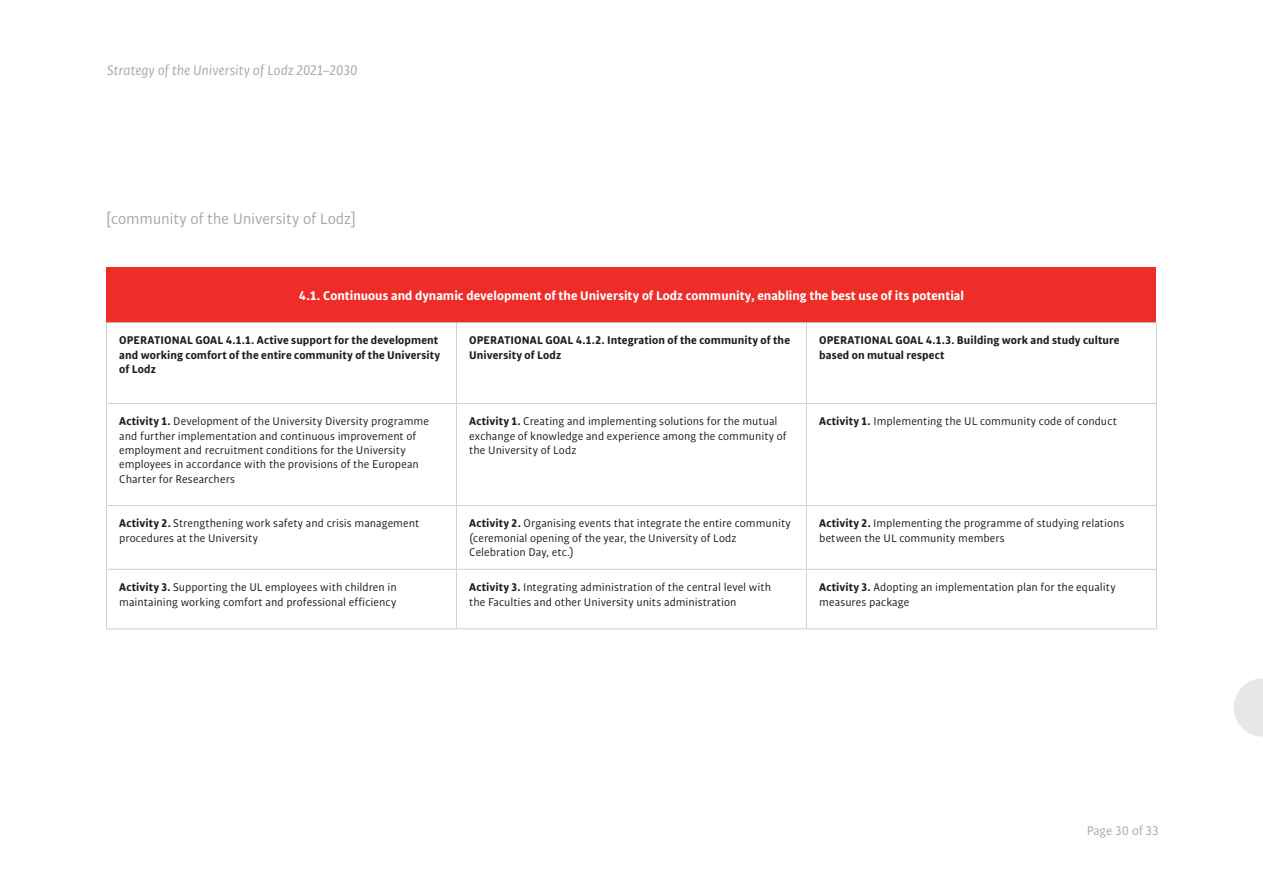
<style>
.page{position:relative;width:1263px;height:893px;background:#fff}
.page>*{position:absolute;margin:0;border:0;box-sizing:border-box;transform-origin:0 0}
.t1{font:16.5px "Bulo Rounded";letter-spacing:-.01em;color:#a8a9ad}
.t2{font:italic 15px "Bulo Rounded";letter-spacing:-.005em;color:#939598}
.t3{font:700 13.5px "Bulo Rounded";color:#fff}
.t4{font:13.5px "Bulo Rounded";color:#939598}
.t5{font:12px/14.4px "Bulo Rounded";letter-spacing:.005em;color:#231f20}
.t6{font:700 12px/14.4px "Bulo Rounded";letter-spacing:.005em;color:#231f20}
.s1{font-weight:700}
</style>
<div class="page">
<svg style="left:1234px;top:678px;width:29px;height:59px"></svg>
<div style="left:106px;top:267px;width:1050px;height:56px;background:#ee2d28"></div>
<hr style="left:106px;top:403px;width:350px;height:1px;background:#d1d2d4">
<hr style="left:456px;top:403px;width:350px;height:1px;background:#d1d2d4">
<hr style="left:806px;top:403px;width:351px;height:1px;background:#d1d2d4">
<hr style="left:106px;top:505px;width:350px;height:1px;background:#d1d2d4">
<hr style="left:456px;top:505px;width:350px;height:1px;background:#d1d2d4">
<hr style="left:806px;top:505px;width:351px;height:1px;background:#d1d2d4">
<hr style="left:456px;top:569px;width:350px;height:1px;background:#d1d2d4">
<hr style="left:806px;top:569px;width:351px;height:1px;background:#d1d2d4">
<hr style="left:106px;top:569px;width:350px;height:1px;background:#d1d2d4">
<hr style="left:106px;top:629px;width:350px;height:1px;background:#d1d2d4">
<hr style="left:806px;top:629px;width:351px;height:1px;background:#d1d2d4">
<hr style="left:106px;top:322px;width:350px;height:1px;background:#d1d2d4">
<hr style="left:106px;top:323px;width:1px;height:80px;background:#d1d2d4">
<hr style="left:106px;top:404px;width:1px;height:101px;background:#d1d2d4">
<hr style="left:106px;top:506px;width:1px;height:63px;background:#d1d2d4">
<hr style="left:106px;top:569px;width:1px;height:60px;background:#d1d2d4">
<hr style="left:456px;top:322px;width:350px;height:1px;background:#d1d2d4">
<hr style="left:456px;top:323px;width:1px;height:80px;background:#d1d2d4">
<hr style="left:456px;top:404px;width:1px;height:101px;background:#d1d2d4">
<hr style="left:456px;top:506px;width:1px;height:63px;background:#d1d2d4">
<hr style="left:456px;top:569px;width:1px;height:60px;background:#d1d2d4">
<hr style="left:456px;top:629px;width:350px;height:1px;background:#d1d2d4">
<hr style="left:806px;top:322px;width:351px;height:1px;background:#d1d2d4">
<hr style="left:806px;top:323px;width:1px;height:80px;background:#d1d2d4">
<hr style="left:1156px;top:323px;width:1px;height:80px;background:#d1d2d4">
<hr style="left:806px;top:404px;width:1px;height:101px;background:#d1d2d4">
<hr style="left:1156px;top:404px;width:1px;height:101px;background:#d1d2d4">
<hr style="left:806px;top:506px;width:1px;height:63px;background:#d1d2d4">
<hr style="left:1156px;top:506px;width:1px;height:63px;background:#d1d2d4">
<hr style="left:806px;top:569px;width:1px;height:60px;background:#d1d2d4">
<hr style="left:1156px;top:569px;width:1px;height:60px;background:#d1d2d4">
<p class="t2" style="left:107px;top:61px;width:252px">Strategy of the University of Lodz 2021–2030</p>
<h1 class="t1" style="left:106px;top:208px;width:251px">[community of the University of Lodz]</h1>
<p class="t3" style="left:299px;top:287px;width:667px">4.1. Continuous and dynamic development of the University of Lodz community, enabling the best use of its potential</p>
<p class="t6" style="left:119px;top:333px;width:322px">OPERATIONAL GOAL 4.1.1. Active support for the development and working comfort of the entire community of the University of Lodz</p>
<p class="t6" style="left:469px;top:333px;width:322px">OPERATIONAL GOAL 4.1.2. Integration of the community of the<br>University of Lodz</p>
<p class="t6" style="left:819px;top:333px;width:302px">OPERATIONAL GOAL 4.1.3. Building work and study culture based on mutual respect</p>
<p class="t5" style="left:119px;top:414px;width:311px"><span class="s1">Activity 1.</span> Development of the University Diversity programme and further implementation and continuous improvement of employment and recruitment conditions for the University employees in accordance with the provisions of the European Charter for Researchers</p>
<p class="t5" style="left:469px;top:414px;width:319px"><span class="s1">Activity 1.</span> Creating and implementing solutions for the mutual exchange of knowledge and experience among the community of the University of Lodz</p>
<p class="t5" style="left:819px;top:414px;width:299px"><span class="s1">Activity 1.</span> Implementing the UL community code of conduct</p>
<p class="t5" style="left:119px;top:516px;width:301px"><span class="s1">Activity 2.</span> Strengthening work safety and crisis management procedures at the University</p>
<p class="t5" style="left:469px;top:516px;width:323px"><span class="s1">Activity 2.</span> Organising events that integrate the entire community (ceremonial opening of the year, the University of Lodz<br>Celebration Day, etc.)</p>
<p class="t5" style="left:819px;top:516px;width:307px"><span class="s1">Activity 2.</span> Implementing the programme of studying relations between the UL community members</p>
<p class="t5" style="left:119px;top:580px;width:279px"><span class="s1">Activity 3.</span> Supporting the UL employees with children in maintaining working comfort and professional efficiency</p>
<p class="t5" style="left:469px;top:580px;width:303px"><span class="s1">Activity 3.</span> Integrating administration of the central level with the Faculties and other University units administration</p>
<p class="t5" style="left:819px;top:580px;width:298px"><span class="s1">Activity 3.</span> Adopting an implementation plan for the equality measures package</p>
<p class="t4" style="left:1086px;top:822px;width:74px">Page 30 of 33</p>
</div>
